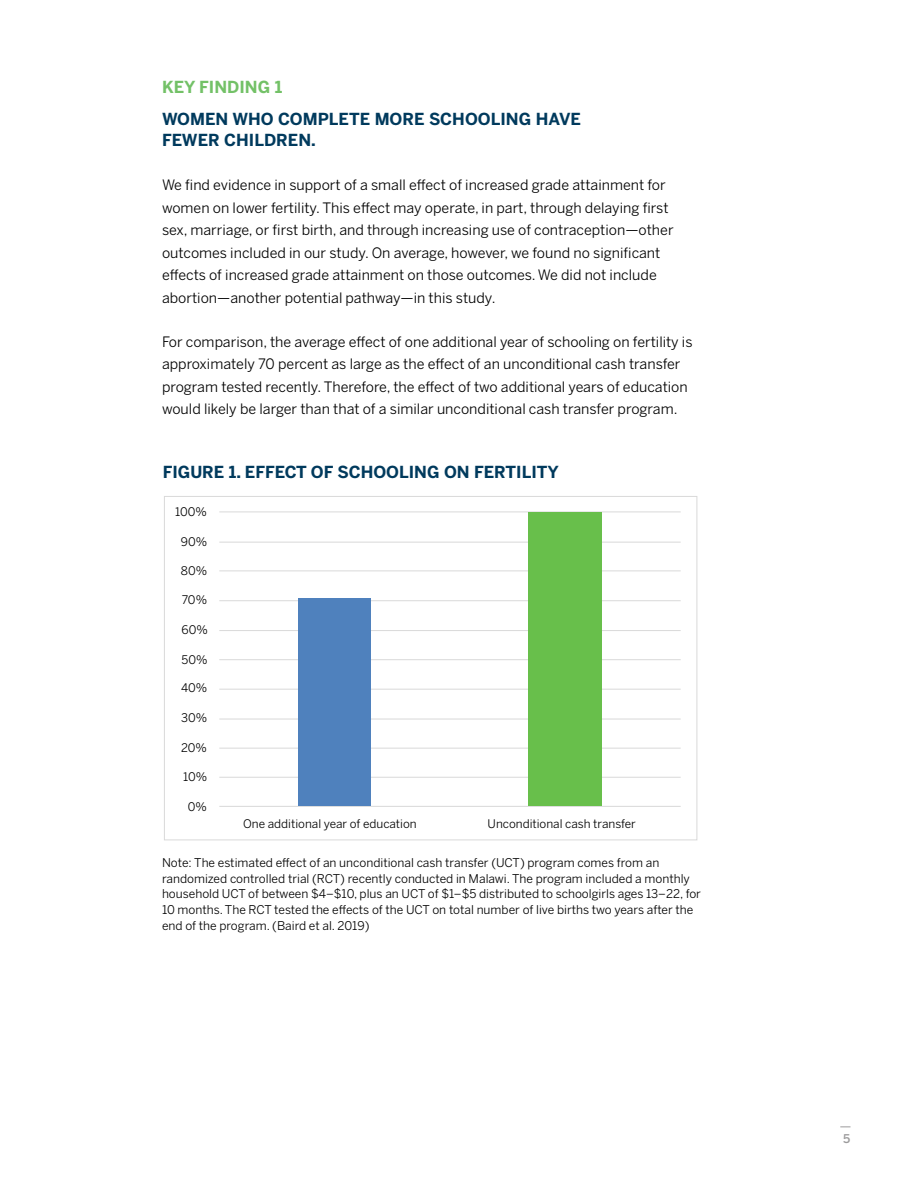
<style>
.page{position:relative;width:918px;height:1188px;background:#fff}
.page>*{position:absolute;margin:0;border:0;box-sizing:border-box;transform-origin:0 0}
.t1{font:700 16.5px/21px "Benton Sans";color:#003a5d}
.t2{font:700 16.5px "Benton Sans";color:#73c167}
.t3{font:14.25px/22.5px "Benton Sans";color:#000}
.t4{font:12px/15.8px "Benton Sans";color:#000}
.t5{font:500 12px "Benton Sans";color:#9c9b9c}
.t6{font:11.85px "Benton Sans";color:#000}
</style>
<div class="page">
<hr style="left:219px;top:512px;width:462px;height:1px;background:#d9d9d9">
<hr style="left:219px;top:542px;width:462px;height:1px;background:#d9d9d9">
<hr style="left:219px;top:571px;width:462px;height:1px;background:#d9d9d9">
<hr style="left:219px;top:600px;width:462px;height:1px;background:#d9d9d9">
<hr style="left:219px;top:630px;width:462px;height:1px;background:#d9d9d9">
<hr style="left:219px;top:659px;width:462px;height:1px;background:#d9d9d9">
<hr style="left:219px;top:689px;width:462px;height:1px;background:#d9d9d9">
<hr style="left:219px;top:719px;width:462px;height:1px;background:#d9d9d9">
<hr style="left:219px;top:748px;width:462px;height:1px;background:#d9d9d9">
<hr style="left:219px;top:777px;width:462px;height:1px;background:#d9d9d9">
<hr style="left:219px;top:806px;width:462px;height:1px;background:#d9d9d9">
<div style="left:298px;top:598px;width:73px;height:208px;background:#4f81bd"></div>
<div style="left:529px;top:512px;width:73px;height:294px;background:#68bf4b"></div>
<p class="t2" style="left:162px;top:77px;width:122px">KEY FINDING 1</p>
<p class="t1" style="left:162px;top:108px;width:421px">WOMEN WHO COMPLETE MORE SCHOOLING HAVE<br>FEWER CHILDREN.</p>
<p class="t3" style="left:162px;top:174px;width:513px">We find evidence in support of a small effect of increased grade attainment for women on lower fertility. This effect may operate, in part, through delaying first sex, marriage, or first birth, and through increasing use of contraception—other outcomes included in our study. On average, however, we found no significant effects of increased grade attainment on those outcomes. We did not include abortion—another potential pathway—in this study.</p>
<p class="t3" style="left:162px;top:330px;width:532px">For comparison, the average effect of one additional year of schooling on fertility is approximately 70 percent as large as the effect of an unconditional cash transfer program tested recently. Therefore, the effect of two additional years of education would likely be larger than that of a similar unconditional cash transfer program.</p>
<p class="t1" style="left:163px;top:461px;width:398px">FIGURE 1. EFFECT OF SCHOOLING ON FERTILITY</p>
<p class="t6" style="left:175px;top:505px;width:33px">100%</p>
<p class="t6" style="left:181px;top:534px;width:28px">90%</p>
<p class="t6" style="left:181px;top:564px;width:28px">80%</p>
<p class="t6" style="left:182px;top:593px;width:27px">70%</p>
<p class="t6" style="left:181px;top:622px;width:28px">60%</p>
<p class="t6" style="left:181px;top:652px;width:28px">50%</p>
<p class="t6" style="left:181px;top:681px;width:28px">40%</p>
<p class="t6" style="left:181px;top:711px;width:28px">30%</p>
<p class="t6" style="left:181px;top:741px;width:27px">20%</p>
<p class="t6" style="left:183px;top:770px;width:26px">10%</p>
<p class="t6" style="left:188px;top:799px;width:21px">0%</p>
<p class="t6" style="left:243px;top:817px;width:175px">One additional year of education</p>
<p class="t6" style="left:488px;top:817px;width:150px">Unconditional cash transfer</p>
<p class="t4" style="left:162px;top:854px;width:541px">Note: The estimated effect of an unconditional cash transfer (UCT) program comes from an randomized controlled trial (RCT) recently conducted in Malawi. The program included a monthly household UCT of between $4–$10, plus an UCT of $1–$5 distributed to schoolgirls ages 13–22, for 10 months. The RCT tested the effects of the UCT on total number of live births two years after the end of the program. (Baird et al. 2019)</p>
<p class="t5" style="left:843px;top:1132px;width:9px">5</p>
</div>
